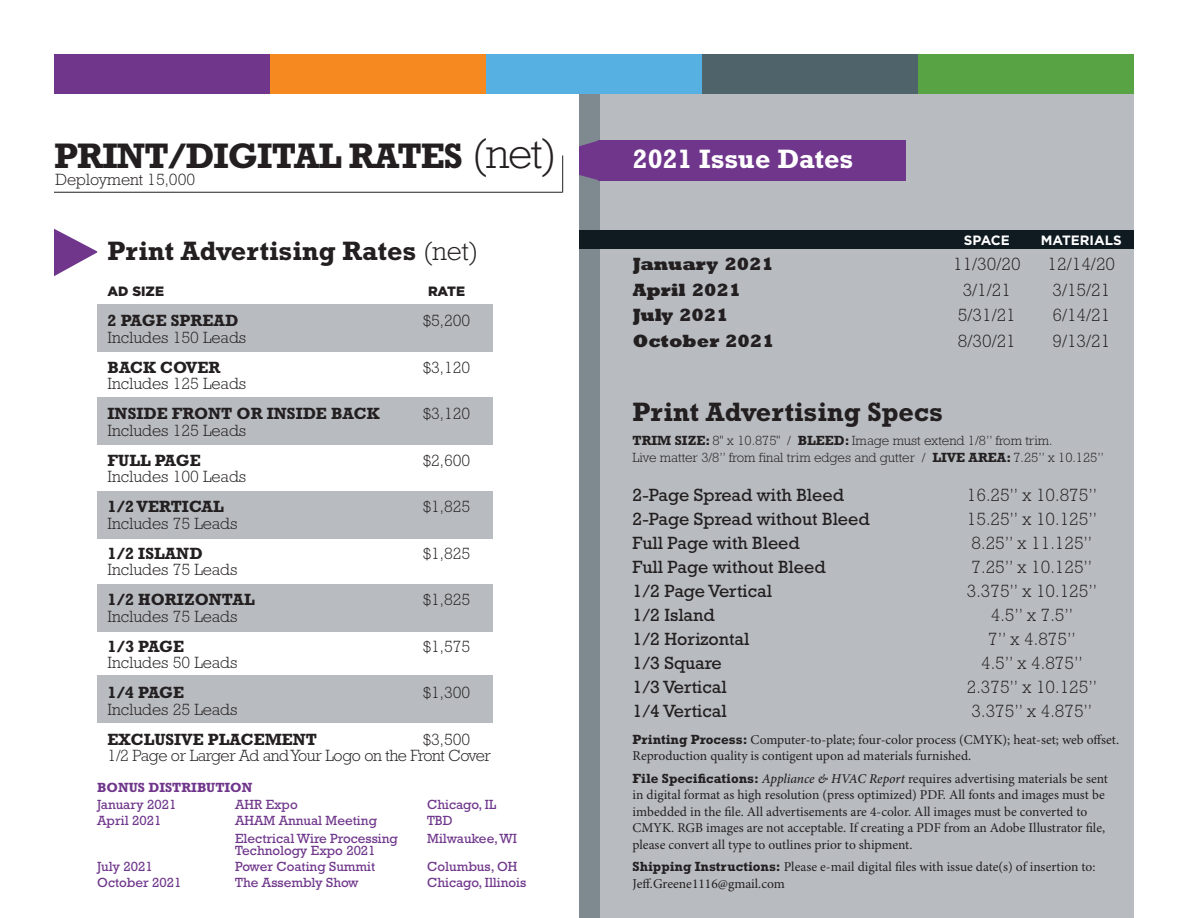
<style>
.page{position:relative;width:1188px;height:918px;background:#fff}
.page>*{position:absolute;margin:0;border:0;box-sizing:border-box;transform-origin:0 0}
.t1{font:700 36px "Rockwell Std";letter-spacing:-.025em;color:#231f20}
.t2{font:700 27px "Rockwell Std";color:#231f20}
.t3{font:700 27px "Rockwell Std";color:#fff}
.t4{font:300 18px "Rockwell Std";color:#231f20}
.t5{font:18px "Rockwell Std";color:#231f20}
.t6{font:800 18px "Rockwell Std";color:#231f20}
.t7{font:300 16.5px "Rockwell Std";color:#231f20}
.t8{font:700 16.5px "Rockwell Std";color:#231f20}
.t9{font:300 16.5px/16.5px "Rockwell Std";letter-spacing:-.02em;color:#231f20}
.t10{font:13.5px/16.5px "Minion Pro";color:#231f20}
.t11{font:13.5px "Rockwell Std";color:#6f368b}
.t12{font:300 13.5px/16.5px "Rockwell Std";color:#231f20}
.t13{font:700 13.5px "Rockwell Std";color:#6f368b}
.t14{font:700 13.5px "Gotham";color:#fff}
.t15{font:900 13.5px "Gotham";color:#231f20}
.s1{font-weight:300;font-size:43.5px}
.s2{font-weight:300}
.s3{font-weight:700}
.s4{font-family:"Rockwell Std";font-weight:700}
.s5{font-weight:500;font-style:italic}
</style>
<div class="page">
<div style="left:579px;top:81px;width:555px;height:837px;background:#b8bcc0"></div>
<div style="left:579px;top:93px;width:21px;height:825px;background:#7f8990"></div>
<div style="left:97px;top:304px;width:395px;height:47px;background:#b8bcc0"></div>
<div style="left:97px;top:397px;width:395px;height:47px;background:#b8bcc0"></div>
<div style="left:97px;top:491px;width:395px;height:48px;background:#b8bcc0"></div>
<div style="left:97px;top:584px;width:395px;height:48px;background:#b8bcc0"></div>
<div style="left:97px;top:676px;width:395px;height:47px;background:#b8bcc0"></div>
<div style="left:54px;top:54px;width:216px;height:39px;background:#6f368b"></div>
<div style="left:270px;top:54px;width:216px;height:39px;background:#f6891f"></div>
<div style="left:486px;top:54px;width:216px;height:39px;background:#57b0e2"></div>
<div style="left:702px;top:54px;width:216px;height:39px;background:#4f636b"></div>
<div style="left:918px;top:54px;width:216px;height:39px;background:#58a445"></div>
<hr style="left:54px;top:192px;width:508px;height:1px;background:#231f20">
<hr style="left:562px;top:156px;width:1px;height:36px;background:#231f20">
<div style="left:598px;top:140px;width:308px;height:40px;background:#6f368b"></div>
<svg style="left:579px;top:140px;width:19px;height:40px"></svg>
<div style="left:579px;top:230px;width:555px;height:19px;background:#101a21"></div>
<svg style="left:54px;top:229px;width:43px;height:47px"></svg>
<h1 class="t1" style="left:54px;top:134px;width:504px">PRINT/DIGITAL RATES <span class="s1">(net)</span></h1>
<p class="t7" style="left:56px;top:170px;width:141px">Deployment 15,000</p>
<h2 class="t2" style="left:108px;top:235px;width:372px">Print Advertising Rates <span class="s2">(net)</span></h2>
<p class="t15" style="left:108px;top:284px;width:58px">AD SIZE</p>
<p class="t15" style="left:428px;top:284px;width:38px">RATE</p>
<p class="t8" style="left:108px;top:311px;width:132px">2 PAGE SPREAD</p>
<p class="t7" style="left:423px;top:311px;width:49px">$5,200</p>
<p class="t7" style="left:108px;top:328px;width:140px">Includes 150 Leads</p>
<p class="t8" style="left:108px;top:358px;width:114px">BACK COVER</p>
<p class="t7" style="left:423px;top:358px;width:49px">$3,120</p>
<p class="t7" style="left:108px;top:374px;width:140px">Includes 125 Leads</p>
<p class="t8" style="left:108px;top:404px;width:274px">INSIDE FRONT OR INSIDE BACK</p>
<p class="t7" style="left:423px;top:404px;width:49px">$3,120</p>
<p class="t7" style="left:108px;top:421px;width:140px">Includes 125 Leads</p>
<p class="t8" style="left:108px;top:451px;width:95px">FULL PAGE</p>
<p class="t7" style="left:423px;top:451px;width:49px">$2,600</p>
<p class="t7" style="left:108px;top:467px;width:140px">Includes 100 Leads</p>
<p class="t8" style="left:108px;top:497px;width:118px">1/2 VERTICAL</p>
<p class="t7" style="left:423px;top:497px;width:49px">$1,825</p>
<p class="t7" style="left:108px;top:514px;width:131px">Includes 75 Leads</p>
<p class="t8" style="left:108px;top:544px;width:97px">1/2 ISLAND</p>
<p class="t7" style="left:423px;top:544px;width:49px">$1,825</p>
<p class="t7" style="left:108px;top:560px;width:131px">Includes 75 Leads</p>
<p class="t8" style="left:108px;top:590px;width:149px">1/2 HORIZONTAL</p>
<p class="t7" style="left:423px;top:590px;width:49px">$1,825</p>
<p class="t7" style="left:108px;top:607px;width:131px">Includes 75 Leads</p>
<p class="t8" style="left:108px;top:637px;width:78px">1/3 PAGE</p>
<p class="t7" style="left:423px;top:637px;width:49px">$1,575</p>
<p class="t7" style="left:108px;top:653px;width:131px">Includes 50 Leads</p>
<p class="t8" style="left:108px;top:683px;width:78px">1/4 PAGE</p>
<p class="t7" style="left:423px;top:683px;width:49px">$1,300</p>
<p class="t7" style="left:108px;top:700px;width:131px">Includes 25 Leads</p>
<p class="t8" style="left:108px;top:730px;width:211px">EXCLUSIVE PLACEMENT</p>
<p class="t9" style="left:108px;top:731px;width:385px;text-indent:315px">$3,500<br>1/2 Page or Larger Ad and Your Logo on the Front Cover</p>
<p class="t13" style="left:97px;top:780px;width:157px">BONUS DISTRIBUTION</p>
<p class="t11" style="left:97px;top:796px;width:81px">January 2021</p>
<p class="t11" style="left:235px;top:796px;width:64px">AHR Expo</p>
<p class="t11" style="left:427px;top:796px;width:70px">Chicago, IL</p>
<p class="t11" style="left:97px;top:812px;width:66px">April 2021</p>
<p class="t11" style="left:235px;top:812px;width:143px">AHAM Annual Meeting</p>
<p class="t11" style="left:427px;top:812px;width:27px">TBD</p>
<p class="t11" style="left:235px;top:830px;width:164px">Electrical Wire Processing</p>
<p class="t11" style="left:427px;top:830px;width:91px">Milwaukee, WI</p>
<p class="t11" style="left:235px;top:842px;width:142px">Technology Expo 2021</p>
<p class="t11" style="left:97px;top:859px;width:57px">July 2021</p>
<p class="t11" style="left:235px;top:859px;width:142px">Power Coating Summit</p>
<p class="t11" style="left:427px;top:859px;width:92px">Columbus, OH</p>
<p class="t11" style="left:97px;top:875px;width:86px">October 2021</p>
<p class="t11" style="left:235px;top:875px;width:125px">The Assembly Show</p>
<p class="t11" style="left:427px;top:875px;width:101px">Chicago, Illinois</p>
<h2 class="t3" style="left:633px;top:143px;width:222px">2021 Issue Dates</h2>
<p class="t14" style="left:964px;top:232px;width:47px">SPACE</p>
<p class="t14" style="left:1041px;top:232px;width:82px">MATERIALS</p>
<h3 class="t6" style="left:633px;top:253px;width:143px">January 2021</h3>
<h3 class="t4" style="left:953px;top:254px;width:69px">11/30/20</h3>
<h3 class="t4" style="left:1048px;top:254px;width:69px">12/14/20</h3>
<h3 class="t6" style="left:633px;top:278px;width:110px">April 2021</h3>
<h3 class="t4" style="left:963px;top:279px;width:50px">3/1/21</h3>
<h3 class="t4" style="left:1052px;top:279px;width:59px">3/15/21</h3>
<h3 class="t6" style="left:633px;top:304px;width:97px">July 2021</h3>
<h3 class="t4" style="left:958px;top:305px;width:59px">5/31/21</h3>
<h3 class="t4" style="left:1052px;top:305px;width:59px">6/14/21</h3>
<h3 class="t6" style="left:633px;top:329px;width:143px">October 2021</h3>
<h3 class="t4" style="left:958px;top:330px;width:59px">8/30/21</h3>
<h3 class="t4" style="left:1052px;top:330px;width:59px">9/13/21</h3>
<h2 class="t2" style="left:633px;top:396px;width:312px">Print Advertising Specs</h2>
<p class="t12" style="left:633px;top:432px;width:473px"><span class="s3">TRIM SIZE:</span> 8" x 10.875" / <span class="s3">BLEED:</span> Image must extend 1/8” from trim.<br>Live matter 3/8” from final trim edges and gutter / <span class="s3">LIVE AREA:</span> 7.25” x 10.125”</p>
<h3 class="t5" style="left:633px;top:484px;width:213px">2-Page Spread with Bleed</h3>
<h3 class="t4" style="left:967px;top:484px;width:132px">16.25” x 10.875”</h3>
<h3 class="t5" style="left:633px;top:508px;width:239px">2-Page Spread without Bleed</h3>
<h3 class="t4" style="left:967px;top:508px;width:132px">15.25” x 10.125”</h3>
<h3 class="t5" style="left:633px;top:532px;width:169px">Full Page with Bleed</h3>
<h3 class="t4" style="left:972px;top:532px;width:122px">8.25” x 11.125”</h3>
<h3 class="t5" style="left:633px;top:556px;width:195px">Full Page without Bleed</h3>
<h3 class="t4" style="left:972px;top:556px;width:122px">7.25” x 10.125”</h3>
<h3 class="t5" style="left:633px;top:580px;width:141px">1/2 Page Vertical</h3>
<h3 class="t4" style="left:967px;top:580px;width:132px">3.375” x 10.125”</h3>
<h3 class="t5" style="left:633px;top:604px;width:84px">1/2 Island</h3>
<h3 class="t4" style="left:991px;top:604px;width:84px">4.5” x 7.5”</h3>
<h3 class="t5" style="left:633px;top:628px;width:118px">1/2 Horizontal</h3>
<h3 class="t4" style="left:988px;top:628px;width:89px">7” x 4.875”</h3>
<h3 class="t5" style="left:633px;top:652px;width:91px">1/3 Square</h3>
<h3 class="t4" style="left:981px;top:652px;width:103px">4.5” x 4.875”</h3>
<h3 class="t5" style="left:633px;top:676px;width:96px">1/3 Vertical</h3>
<h3 class="t4" style="left:967px;top:676px;width:132px">2.375” x 10.125”</h3>
<h3 class="t5" style="left:633px;top:700px;width:96px">1/4 Vertical</h3>
<h3 class="t4" style="left:972px;top:700px;width:122px">3.375” x 4.875”</h3>
<p class="t10" style="left:633px;top:732px;width:488px"><span class="s4">Printing Process:</span> Computer-to-plate; four-color process (CMYK); heat-set; web offset.<br>Reproduction quality is contigent upon ad materials furnished.</p>
<p class="t10" style="left:633px;top:771px;width:477px"><span class="s4">File Specifications:</span> <span class="s5">Appliance &amp; HVAC Report</span> requires advertising materials be sent in digital format as high resolution (press optimized) PDF. All fonts and images must be imbedded in the file. All advertisements are 4-color. All images must be converted to CMYK. RGB images are not acceptable. If creating a PDF from an Adobe Illustrator file, please convert all type to outlines prior to shipment.</p>
<p class="t10" style="left:633px;top:859px;width:464px"><span class="s4">Shipping Instructions:</span> Please e-mail digital files with issue date(s) of insertion to:<br>Jeff.Greene1116@gmail.com</p>
</div>
